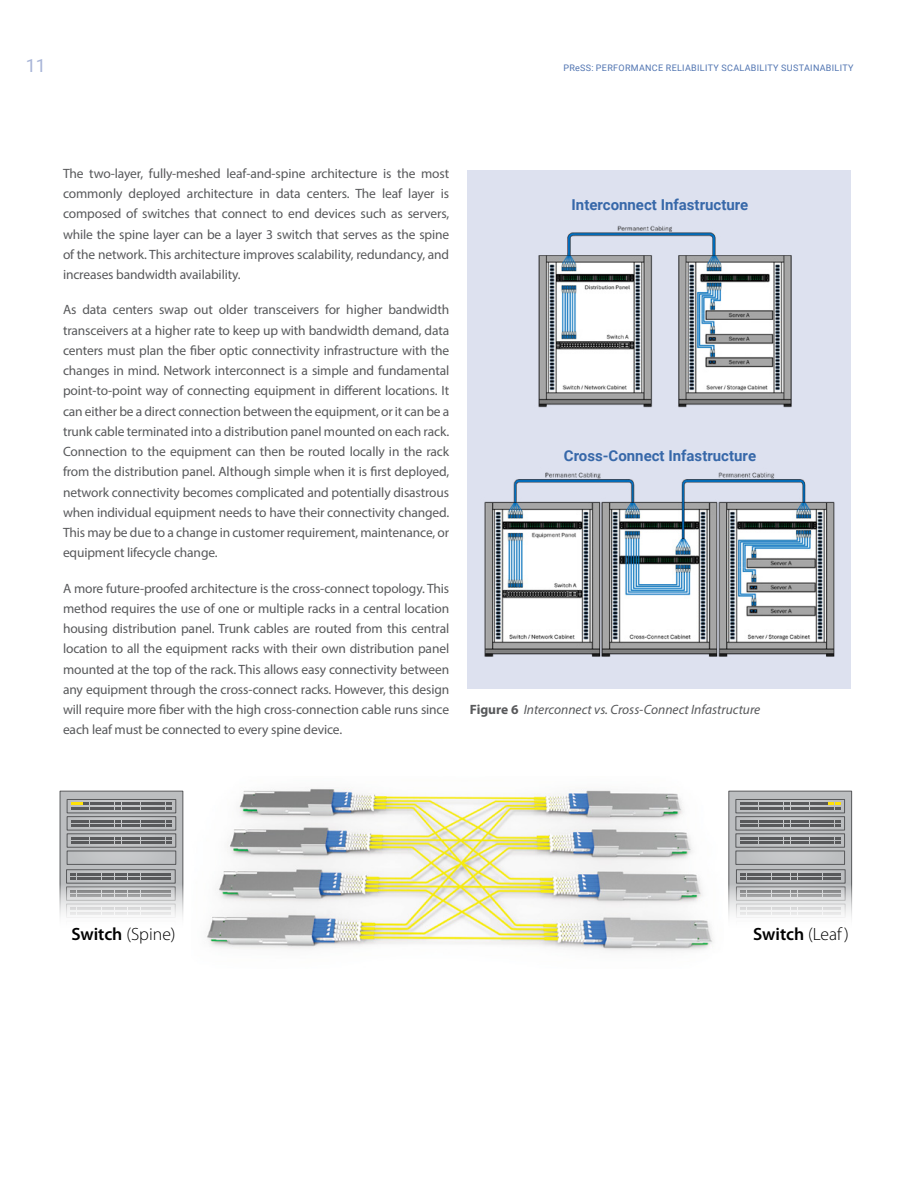
<style>
.page{position:relative;width:918px;height:1188px;background:#fff}
.page>*{position:absolute;margin:0;border:0;box-sizing:border-box;transform-origin:0 0}
.t1{font:18px "Roboto";color:#a8b5d8}
.t2{font:300 17.7px "Myriad Pro";color:#000}
.t3{font:600 17.7px "Myriad Pro";color:#000}
.t4{font:700 15px "Roboto";color:#3768a9}
.t5{font:13.5px/20.2px "Myriad Pro";letter-spacing:-.01em;color:#58595b;text-align:justify}
.t6{font:italic 13.5px "Myriad Pro";color:#58595b}
.t7{font:9px "Roboto";letter-spacing:.035em;color:#5074b1}
.s1{font-weight:700;font-style:normal}
.s2{font-weight:600}
.s3{font-weight:300}
</style>
<div class="page">
<div style="left:467px;top:170px;width:383px;height:519px;background:#dde1ef"></div>
<img style="left:538px;top:225px;width:254px;height:183px">
<img style="left:484px;top:472px;width:351px;height:185px">
<svg style="left:62px;top:793px;width:119px;height:124px;background:#babbbd"></svg>
<svg style="left:66px;top:870px;width:109px;height:48px;background:#bcbdbe"></svg>
<div style="left:67px;top:799px;width:109px;height:14px;background:#bcbec0"></div>
<div style="left:67px;top:799px;width:109px;height:14px;border:1px solid #58595b"></div>
<div style="left:67px;top:817px;width:109px;height:13px;background:#bcbec0"></div>
<div style="left:67px;top:816px;width:109px;height:14px;border:1px solid #58595b"></div>
<div style="left:67px;top:834px;width:109px;height:13px;background:#bcbec0"></div>
<div style="left:67px;top:834px;width:109px;height:13px;border:1px solid #58595b"></div>
<div style="left:67px;top:851px;width:109px;height:13px;background:#bcbec0"></div>
<svg style="left:71px;top:799px;width:101px;height:59px"></svg>
<div style="left:67px;top:851px;width:109px;height:14px;border:1px solid #58595b"></div>
<div style="left:60px;top:791px;width:123px;height:139px;border:1px solid #58595b"></div>
<svg style="left:731px;top:793px;width:119px;height:124px;background:#b9bbbd"></svg>
<svg style="left:736px;top:870px;width:109px;height:48px;background:#bcbdbe"></svg>
<div style="left:736px;top:799px;width:109px;height:14px;background:#bcbec0"></div>
<div style="left:736px;top:799px;width:109px;height:14px;border:1px solid #58595b"></div>
<div style="left:736px;top:817px;width:109px;height:13px;background:#bcbec0"></div>
<div style="left:736px;top:816px;width:109px;height:14px;border:1px solid #58595b"></div>
<div style="left:736px;top:834px;width:109px;height:13px;background:#bcbec0"></div>
<div style="left:736px;top:834px;width:109px;height:13px;border:1px solid #58595b"></div>
<div style="left:736px;top:851px;width:109px;height:13px;background:#bcbec0"></div>
<svg style="left:740px;top:799px;width:100px;height:59px"></svg>
<div style="left:736px;top:851px;width:109px;height:14px;border:1px solid #58595b"></div>
<div style="left:729px;top:791px;width:123px;height:139px;border:1px solid #58595b"></div>
<img style="left:207px;top:787px;width:506px;height:164px">
<h1 class="t1" style="left:26px;top:53px;width:22px">11</h1>
<p class="t7" style="left:564px;top:62px;width:292px">PReSS: PERFORMANCE RELIABILITY SCALABILITY SUSTAINABILITY</p>
<p class="t5" style="left:63px;top:163px;width:388px">The two-layer, fully-meshed leaf-and-spine architecture is the most commonly deployed architecture in data centers. The leaf layer is composed of switches that connect to end devices such as servers, while the spine layer can be a layer 3 switch that serves as the spine of the network. This architecture improves scalability, redundancy, and increases bandwidth availability.</p>
<p class="t5" style="left:63px;top:299px;width:388px">As data centers swap out older transceivers for higher bandwidth transceivers at a higher rate to keep up with bandwidth demand, data centers must plan the fiber optic connectivity infrastructure with the changes in mind. Network interconnect is a simple and fundamental point-to-point way of connecting equipment in different locations. It can either be a direct connection between the equipment, or it can be a trunk cable terminated into a distribution panel mounted on each rack.<br>Connection to the equipment can then be routed locally in the rack from the distribution panel. Although simple when it is first deployed, network connectivity becomes complicated and potentially disastrous when individual equipment needs to have their connectivity changed.<br>This may be due to a change in customer requirement, maintenance, or equipment lifecycle change.</p>
<p class="t5" style="left:63px;top:578px;width:388px">A more future-proofed architecture is the cross-connect topology. This method requires the use of one or multiple racks in a central location housing distribution panel. Trunk cables are routed from this central location to all the equipment racks with their own distribution panel mounted at the top of the rack. This allows easy connectivity between any equipment through the cross-connect racks. However, this design will require more fiber with the high cross-connection cable runs since each leaf must be connected to every spine device.</p>
<p class="t4" style="left:572px;top:194px;width:178px">Interconnect Infastructure</p>
<p class="t4" style="left:564px;top:445px;width:194px">Cross-Connect Infastructure</p>
<p class="t6" style="left:470px;top:702px;width:292px"><span class="s1">Figure 6</span> Interconnect vs. Cross-Connect Infastructure</p>
<h2 class="t2" style="left:71px;top:923px;width:106px"><span class="s2">Switch</span> (Spine)</h2>
<h2 class="t3" style="left:753px;top:923px;width:97px">Switch <span class="s3">(Leaf )</span></h2>
</div>
